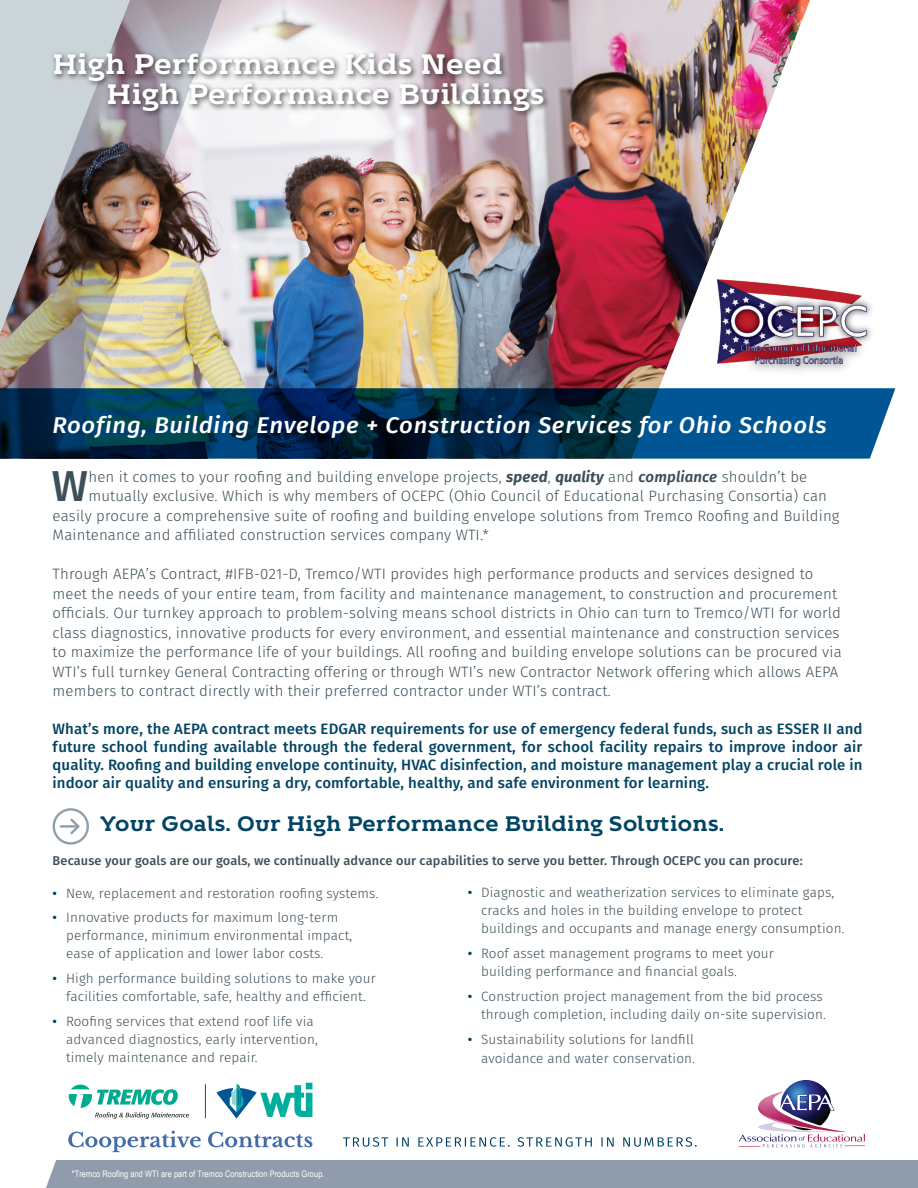
<style>
.page{position:relative;width:918px;height:1188px;background:#fff}
.page>*{position:absolute;margin:0;border:0;box-sizing:border-box;transform-origin:0 0}
.t1{font:500 43.2px "Fira Sans";color:#3d4f59}
.t2{font:700 28.05px/29.7px "Kontrapunkt Bob";letter-spacing:.01em;color:#fff;scale:1.05 1}
.t3{font:italic 500 22.8px "Fira Sans";letter-spacing:.03em;color:#fff;scale:1.05 1}
.t4{font:700 21px "Kontrapunkt Bob";letter-spacing:.01em;color:#024464;scale:1.05 1}
.t5{font:300 15px/19.5px "Fira Sans";letter-spacing:.01em;color:#3d4f59}
.t6{font:500 15px/18px "Fira Sans";letter-spacing:.01em;color:#024464;text-align:justify}
.t7{font:300 13.5px/18px "Fira Sans";letter-spacing:.01em;color:#3d4f59}
.t8{font:500 12.75px "Fira Sans";letter-spacing:.01em;color:#3d4f59}
.t9{font:9px "Arial Narrow";letter-spacing:.01em;color:#fff}
.s1{font-weight:700;font-style:italic}
.s2{font-weight:600;font-style:italic}
.s3{font-weight:500;color:#024464}
</style>
<div class="page">
<img style="left:810px;top:287px;width:62px;height:84px">
<img style="left:245px;top:0;width:565px;height:388px">
<img style="left:0;top:0;width:245px;height:388px">
<svg style="left:54px;top:809px;width:34px;height:34px"></svg>
<div style="left:53px;top:808px;width:36px;height:37px;border:2px solid #90a0aa;border-radius:50%"></div>
<hr style="left:61px;top:825px;width:17px;height:3px;background:#90a0aa">
<svg style="left:68px;top:816px;width:14px;height:21px"></svg>
<div style="left:51px;top:50px;width:500px;height:68px;background:#231f20;opacity:.75"></div>
<svg style="left:0;top:388px;width:895px;height:71px;background:#043960"></svg>
<svg style="left:739px;top:1080px;width:126px;height:67px"></svg>
<div style="left:46px;top:1160px;width:872px;height:28px;background:#909cab"></div>
<svg style="left:68px;top:1131px;width:244px;height:21px"></svg>
<hr style="left:205px;top:1084px;width:1px;height:34px;background:#005594">
<svg style="left:216px;top:1083px;width:96px;height:36px"></svg>
<svg style="left:69px;top:1085px;width:120px;height:34px"></svg>
<svg style="left:343px;top:1137px;width:354px;height:10px"></svg>
<h2 class="t2" style="left:107px;top:50px;width:418px;text-indent:-54px">High Performance Kids Need<br>High Performance Buildings</h2>
<h3 class="t3" style="left:53px;top:409px;width:739px">Roofing, Building Envelope + Construction Services for Ohio Schools</h3>
<h1 class="t1" style="left:52px;top:456px;width:38px">W</h1>
<p class="t5" style="left:88px;top:467px;width:720px">hen it comes to your roofing and building envelope projects, <span class="s1">speed</span>, <span class="s1">quality</span> and <span class="s2">compliance</span> shouldn’t be</p>
<p class="t5" style="left:88px;top:486px;width:740px">mutually exclusive. Which is why members of OCEPC (Ohio Council of Educational Purchasing Consortia) can</p>
<p class="t5" style="left:53px;top:506px;width:788px">easily procure a comprehensive suite of roofing and building envelope solutions from Tremco Roofing and Building</p>
<p class="t5" style="left:53px;top:525px;width:438px">Maintenance and affiliated construction services company WTI.*</p>
<p class="t5" style="left:53px;top:564px;width:791px">Through AEPA’s Contract, #IFB-021-D, Tremco/WTI provides high performance products and services designed to meet the needs of your entire team, from facility and maintenance management, to construction and procurement officials. Our turnkey approach to problem-solving means school districts in Ohio can turn to Tremco/WTI for world class diagnostics, innovative products for every environment, and essential maintenance and construction services to maximize the performance life of your buildings. All roofing and building envelope solutions can be procured via WTI’s full turnkey General Contracting offering or through WTI’s new Contractor Network offering which allows AEPA members to contract directly with their preferred contractor under WTI’s contract.</p>
<p class="t6" style="left:53px;top:719px;width:812px">What’s more, the AEPA contract meets EDGAR requirements for use of emergency federal funds, such as ESSER II and future school funding available through the federal government, for school facility repairs to improve indoor air quality. Roofing and building envelope continuity, HVAC disinfection, and moisture management play a crucial role in indoor air quality and ensuring a dry, comfortable, healthy, and safe environment for learning.</p>
<h3 class="t4" style="left:100px;top:811px;width:596px">Your Goals. Our High Performance Building Solutions.</h3>
<p class="t8" style="left:53px;top:852px;width:752px">Because your goals are our goals, we continually advance our capabilities to serve you better. Through OCEPC you can procure:</p>
<p class="t7" style="left:53px;top:884px;width:327px"><span class="s3">•</span> New, replacement and restoration roofing systems.</p>
<p class="t7" style="left:66px;top:909px;width:288px;text-indent:-14px"><span class="s3">•</span> Innovative products for maximum long-term performance, minimum environmental impact, ease of application and lower labor costs.</p>
<p class="t7" style="left:53px;top:969px;width:325px;text-align:center"><span class="s3">•</span> High performance building solutions to make your facilities comfortable, safe, healthy and efficient.</p>
<p class="t7" style="left:66px;top:1012px;width:253px;text-indent:-14px"><span class="s3">•</span> Roofing services that extend roof life via advanced diagnostics, early intervention, timely maintenance and repair.</p>
<p class="t7" style="left:481px;top:884px;width:365px;text-indent:-14px"><span class="s3">•</span> Diagnostic and weatherization services to eliminate gaps, cracks and holes in the building envelope to protect buildings and occupants and manage energy consumption.</p>
<p class="t7" style="left:481px;top:944px;width:294px;text-indent:-14px"><span class="s3">•</span> Roof asset management programs to meet your building performance and financial goals.</p>
<p class="t7" style="left:468px;top:987px;width:360px;text-align:right"><span class="s3">•</span> Construction project management from the bid process through completion, including daily on-site supervision.</p>
<p class="t7" style="left:468px;top:1029px;width:229px;line-height:19.5px;text-align:right"><span class="s3">•</span> Sustainability solutions for landfill avoidance and water conservation.</p>
<p class="t9" style="left:72px;top:1167px;width:254px">*Tremco Roofing and WTI are part of Tremco Construction Products Group.</p>
</div>
